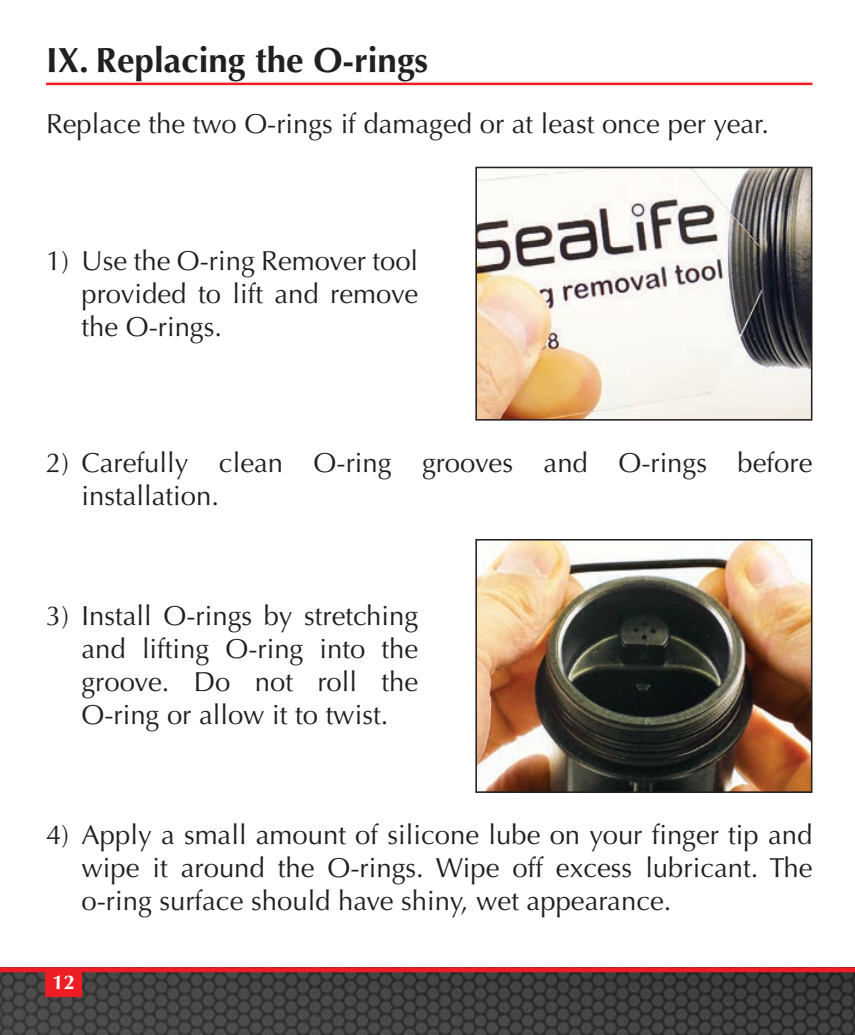
<style>
.page{position:relative;width:855px;height:1035px;background:#fff}
.page>*{position:absolute;margin:0;border:0;box-sizing:border-box;transform-origin:0 0}
.t1{font:700 35px "Optima";color:#231f20}
.t2{font:27.5px/33px "Optima";color:#231f20;text-align:justify}
.t3{font:700 20px "Optima";color:#fff}
</style>
<div class="page">
<img style="left:0;top:972px;width:855px;height:63px">
<div style="left:0;top:967px;width:855px;height:5px;background:#ee1d23"></div>
<div style="left:45px;top:969px;width:37px;height:28px;background:#ee1d23"></div>
<hr style="left:46px;top:83px;width:766px;height:2px;background:#ee1d23">
<img style="left:478px;top:170px;width:331px;height:248px">
<div style="left:475px;top:167px;width:337px;height:254px;border:2px solid #231f20"></div>
<img style="left:478px;top:542px;width:331px;height:248px">
<div style="left:475px;top:539px;width:337px;height:254px;border:2px solid #231f20"></div>
<p class="t1" style="left:46px;top:40px;width:384px">IX. Replacing the O-rings</p>
<p class="t2" style="left:46px;top:108px;width:725px">Replace the two O-rings if damaged or at least once per year.</p>
<p class="t2" style="left:81px;top:244px;width:338px;text-indent:-35px">1) Use the O-ring Remover tool provided to lift and remove the O-rings.</p>
<p class="t2" style="left:81px;top:447px;width:732px;text-indent:-35px">2) Carefully clean O-ring grooves and O-rings before installation.</p>
<p class="t2" style="left:81px;top:600px;width:338px;text-indent:-35px">3) Install O-rings by stretching and lifting O-ring into the groove. Do not roll the O-ring or allow it to twist.</p>
<p class="t2" style="left:81px;top:819px;width:733px;text-indent:-35px">4) Apply a small amount of silicone lube on your finger tip and wipe it around the O-rings. Wipe off excess lubricant. The o-ring surface should have shiny, wet appearance.</p>
<p class="t3" style="left:53px;top:971px;width:24px">12</p>
</div>
